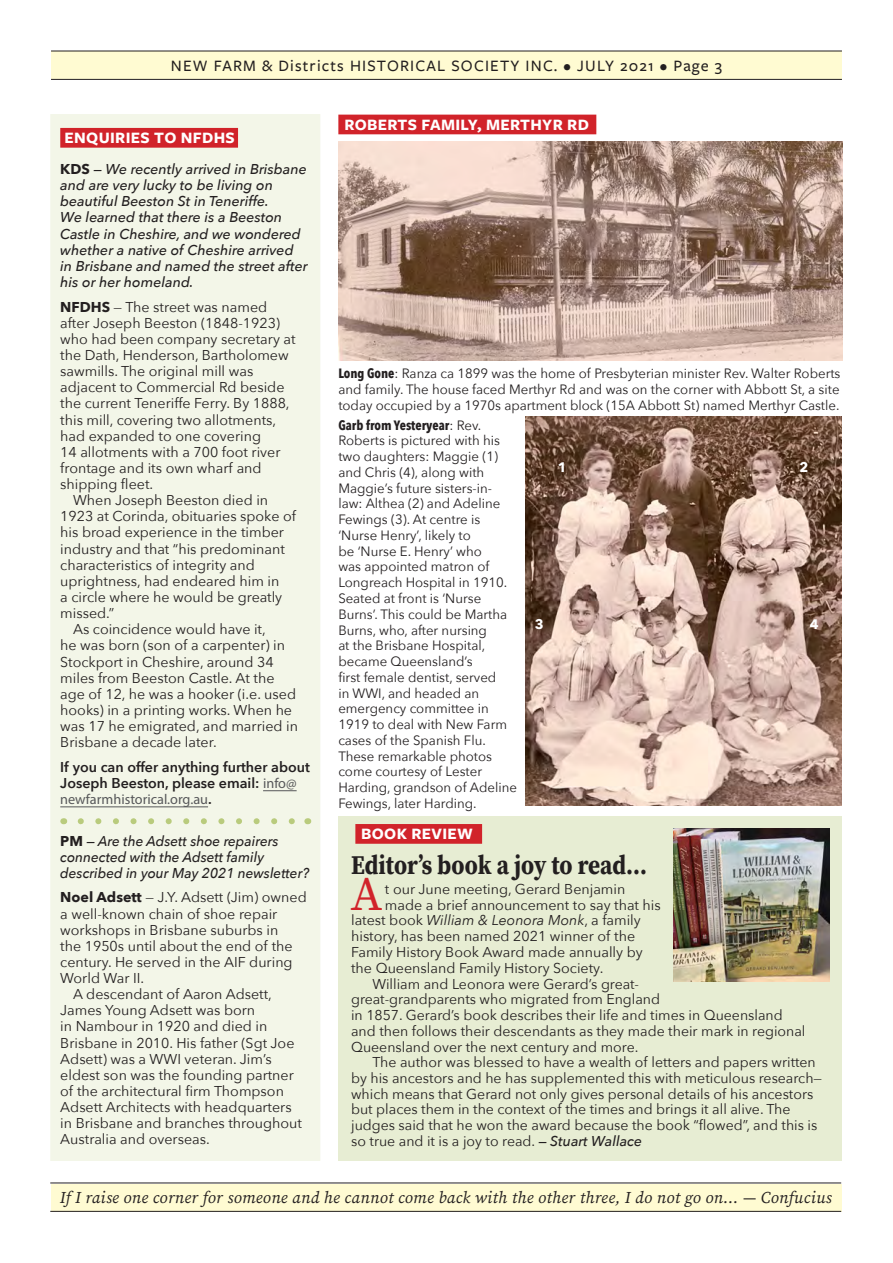
<style>
.page{position:relative;width:893px;height:1263px;background:#fff}
.page>*{position:absolute;margin:0;border:0;box-sizing:border-box;transform-origin:0 0}
.SanSerif_N_letter_Te{font:47.7px "Source Serif Variable";color:#d1232a}
.Headline{font:27px "Source Serif Variable";color:#231f20;scale:.86 1}
.Quotation-Bottom_Lin{font:italic 16.5px "Source Serif Variable";letter-spacing:.02em;color:#231f20}
.t1{font:500 16.5px "Freight Sans Pro";letter-spacing:.07em;color:#231f20}
.Article-REV_AUTHOR{font:700 16.5px "Freight Sans Pro";letter-spacing:.02em;color:#fff}
.Enquiries_List{font:14.25px/16.2px "Avenir Next";color:#231f20}
.SanSerif_N_letter_Te-2{font:14.25px/15.8px "Avenir Next";color:#231f20}
.Enquiries_List-2{font:italic 500 14.25px/16.2px "Avenir Next";color:#231f20}
.Enquiries_List-3{font:600 14.25px/16.2px "Avenir Next";color:#231f20}
.SanSerif_N_letter_Te-3{font:italic 14.25px "Avenir Next";color:#231f20}
.Caption-no_intro{font:700 13.8px "Avenir Next";color:#fff}
.t2{font:13.5px/15.8px "Avenir Next";color:#231f20;text-align:justify}
.s1{font-weight:700;font-style:normal}
.s2{font-weight:700}
.s3{font-family:"Myriad Pro";font-weight:400;color:#57585a}
.s4{font-family:"Avenir Next Condensed";font-weight:700}
.s5{font-style:normal}
.s6{font-weight:500;font-style:italic}
</style>
<div class="page">
<div style="left:51px;top:51px;width:791px;height:28px;background:#fffbd2"></div>
<hr style="left:51px;top:51px;width:791px;height:1px;background:#231f20">
<hr style="left:51px;top:79px;width:791px;height:1px;background:#231f20">
<div style="left:51px;top:1184px;width:791px;height:28px;background:#fffbd2"></div>
<div style="left:51px;top:115px;width:269px;height:1045px;background:#f3f6e8"></div>
<div style="left:60px;top:128px;width:178px;height:20px;background:#d1232a"></div>
<hr style="left:263px;top:790px;width:34px;height:1px;background:#57585a">
<hr style="left:60px;top:806px;width:148px;height:1px;background:#57585a">
<svg style="left:81px;top:818px;width:214px;height:6px"></svg>
<div style="left:50px;top:114px;width:270px;height:1047px;border:2px solid #f3f6e8"></div>
<img style="left:338px;top:141px;width:505px;height:220px">
<div style="left:338px;top:115px;width:258px;height:19px;background:#d1232a"></div>
<div style="left:338px;top:816px;width:504px;height:345px;background:#e7edd3"></div>
<div style="left:355px;top:824px;width:127px;height:20px;background:#d1232a"></div>
<img style="left:526px;top:417px;width:316px;height:388px">
<hr style="left:50px;top:1182px;width:791px;height:1px;background:#231f20">
<hr style="left:50px;top:1211px;width:791px;height:1px;background:#231f20">
<img style="left:673px;top:828px;width:156px;height:153px">
<p class="t1" style="left:171px;top:55px;width:553px">NEW FARM &amp; Districts HISTORICAL SOCIETY INC. • JULY 2021 • Page 3</p>
<p class="Article-REV_AUTHOR" style="left:65px;top:126px;width:172px">ENQUIRIES TO NFDHS</p>
<p class="Enquiries_List-2" style="left:60px;top:160px;width:249px"><span class="s1">KDS</span> — We recently arrived in Brisbane and are very lucky to be living on beautiful Beeston St in Teneriffe.<br>We learned that there is a Beeston Castle in Cheshire, and we wondered whether a native of Cheshire arrived in Brisbane and named the street after his or her homeland.</p>
<p class="Enquiries_List" style="left:60px;top:298px;width:237px"><span class="s2">NFDHS</span> — The street was named after Joseph Beeston (1848-1923) who had been company secretary at the Dath, Henderson, Bartholomew sawmills. The original mill was adjacent to Commercial Rd beside the current Teneriffe Ferry. By 1888, this mill, covering two allotments, had expanded to one covering<br>14 allotments with a 700 foot river frontage and its own wharf and shipping fleet.</p>
<p class="Enquiries_List" style="left:60px;top:491px;width:237px;text-indent:13px">When Joseph Beeston died in<br>1923 at Corinda, obituaries spoke of his broad experience in the timber industry and that “his predominant characteristics of integrity and uprightness, had endeared him in<br>a circle where he would be greatly missed.”</p>
<p class="Enquiries_List" style="left:60px;top:620px;width:239px;text-indent:13px">As coincidence would have it,<br>he was born (son of a carpenter) in<br>Stockport in Cheshire, around 34 miles from Beeston Castle. At the age of 12, he was a hooker (i.e. used hooks) in a printing works. When he was 17 he emigrated, and married in<br>Brisbane a decade later.</p>
<p class="Enquiries_List-3" style="left:60px;top:758px;width:251px">If you can offer anything further about<br>Joseph Beeston, please email: <span class="s3">info@ newfarmhistorical.org.au</span>.</p>
<p class="Enquiries_List-2" style="left:60px;top:832px;width:250px"><span class="s1">PM</span> — Are the Adsett shoe repairers connected with the Adsett family described in your May 2021 newsletter?</p>
<p class="Enquiries_List" style="left:60px;top:889px;width:248px"><span class="s2">Noel Adsett</span> — J.Y. Adsett (Jim) owned a well-known chain of shoe repair workshops in Brisbane suburbs in<br>the 1950s until about the end of the century. He served in the AIF during<br>World War II.</p>
<p class="Enquiries_List" style="left:60px;top:985px;width:243px;text-indent:13px">A descendant of Aaron Adsett,<br>James Young Adsett was born<br>in Nambour in 1920 and died in<br>Brisbane in 2010. His father (Sgt Joe<br>Adsett) was a WWI veteran. Jim’s eldest son was the founding partner of the architectural firm Thompson<br>Adsett Architects with headquarters in Brisbane and branches throughout<br>Australia and overseas.</p>
<p class="Article-REV_AUTHOR" style="left:344px;top:113px;width:246px">ROBERTS FAMILY, MERTHYR RD</p>
<p class="t2" style="left:338px;top:365px;width:504px"><span class="s4">Long Gone</span>: Ranza ca 1899 was the home of Presbyterian minister Rev. Walter Roberts and family. The house faced Merthyr Rd and was on the corner with Abbott St, a site today occupied by a 1970s apartment block (15A Abbott St) named Merthyr Castle.</p>
<p class="t2" style="left:338px;top:416px;width:180px;text-align:left"><span class="s4">Garb from Yesteryear</span>: Rev.<br>Roberts is pictured with his two daughters: Maggie (1) and Chris (4), along with<br>Maggie’s future sisters-in&shy;law: Althea (2) and Adeline<br>Fewings (3). At centre is ‘Nurse Henry’, likely to<br>be ‘Nurse E. Henry’ who<br>was appointed matron of<br>Longreach Hospital in 1910.<br>Seated at front is ‘Nurse<br>Burns’. This could be Martha<br>Burns, who, after nursing<br>at the Brisbane Hospital, became Queensland’s<br>first female dentist, served<br>in WWI, and headed an emergency committee in<br>1919 to deal with New Farm cases of the Spanish Flu.<br>These remarkable photos come courtesy of Lester<br>Harding, grandson of Adeline<br>Fewings, later Harding.</p>
<p class="Article-REV_AUTHOR" style="left:361px;top:822px;width:113px">BOOK REVIEW</p>
<p class="Headline" style="left:351px;top:847px;width:346px">Editor’s book a joy to read…</p>
<p class="SanSerif_N_letter_Te" style="left:351px;top:862px;width:33px">A</p>
<p class="SanSerif_N_letter_Te-2" style="left:385px;top:880px;width:242px">t our June meeting, Gerard Benjamin</p>
<p class="Caption-no_intro" style="left:558px;top:455px;width:10px">1</p>
<p class="Caption-no_intro" style="left:799px;top:455px;width:10px">2</p>
<p class="Caption-no_intro" style="left:535px;top:612px;width:10px">3</p>
<p class="Caption-no_intro" style="left:810px;top:612px;width:10px">4</p>
<p class="SanSerif_N_letter_Te-2" style="left:385px;top:896px;width:277px">made a brief announcement to say that his</p>
<p class="SanSerif_N_letter_Te-3" style="left:351px;top:908px;width:291px"><span class="s5">latest book</span> William &amp; Leonora Monk<span class="s5">, a family</span></p>
<p class="SanSerif_N_letter_Te-2" style="left:351px;top:928px;width:286px">history, has been named 2021 winner of the</p>
<p class="SanSerif_N_letter_Te-2" style="left:351px;top:943px;width:293px">Family History Book Award made annually by</p>
<p class="SanSerif_N_letter_Te-2" style="left:351px;top:959px;width:254px">the Queensland Family History Society.</p>
<p class="SanSerif_N_letter_Te-2" style="left:351px;top:975px;width:456px;text-indent:21px">William and Leonora were Gerard’s great-<br>great-grandparents who migrated from England<br>in 1857. Gerard’s book describes their life and times in Queensland and then follows their descendants as they made their mark in regional Queensland over the next century and more.</p>
<p class="SanSerif_N_letter_Te-2" style="left:351px;top:1054px;width:472px;text-indent:21px">The author was blessed to have a wealth of letters and papers written by his ancestors and he has supplemented this with meticulous research— which means that Gerard not only gives personal details of his ancestors but places them in the context of the times and brings it all alive. The judges said that he won the award because the book “flowed”, and this is so true and it is a joy to read. <span class="s6">— Stuart Wallace</span></p>
<p class="Quotation-Bottom_Lin" style="left:60px;top:1186px;width:773px">If I raise one corner for someone and he cannot come back with the other three, I do not go on… ― Confucius</p>
</div>
